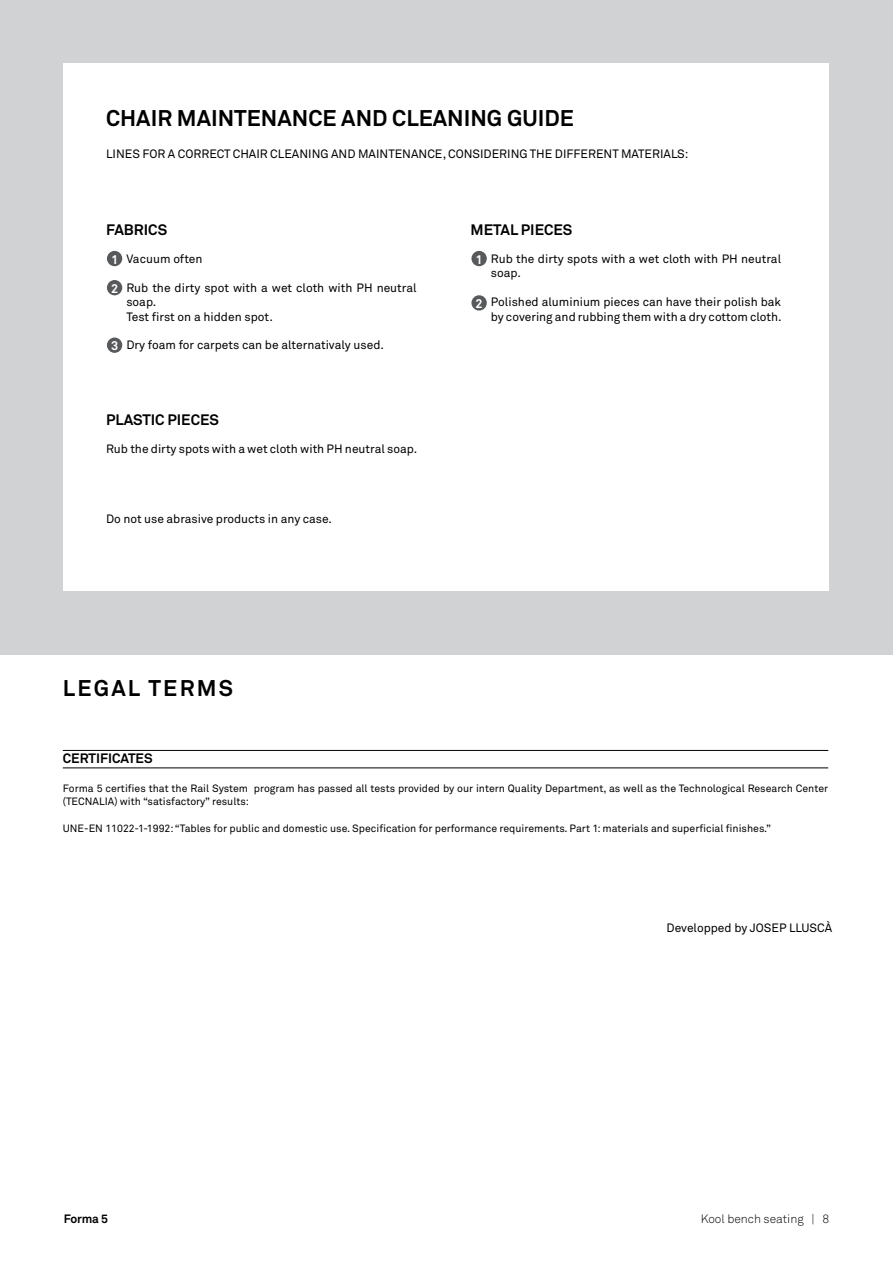
<style>
.page{position:relative;width:893px;height:1263px;background:#fff}
.page>*{position:absolute;margin:0;border:0;box-sizing:border-box;transform-origin:0 0}
.t1{font:700 22.5px "Akkurat";color:#000}
.t2{font:700 22.5px "Akkurat";letter-spacing:.1em;color:#000}
.t3{font:700 15px "Akkurat";color:#000}
.t4{font:700 13.5px "Akkurat";color:#000}
.t5{font:700 12.6px "Akkurat";color:#fff}
.t6{font:12px/14.4px "Akkurat";color:#000}
.t7{font:300 12px "Akkurat";color:#000}
.t8{font:700 12px "Akkurat";letter-spacing:-.02em;color:#000}
.t9{font:10.5px/13.5px "Akkurat";color:#000}
</style>
<div class="page">
<div style="left:0;top:0;width:893px;height:655px;background:#d1d2d4"></div>
<div style="left:64px;top:64px;width:765px;height:527px;background:#fff"></div>
<div style="left:471px;top:251px;width:16px;height:15px;background:#57595b;border-radius:50%"></div>
<div style="left:471px;top:295px;width:16px;height:16px;background:#57595b;border-radius:50%"></div>
<div style="left:107px;top:251px;width:15px;height:15px;background:#57595b;border-radius:50%"></div>
<div style="left:107px;top:280px;width:15px;height:15px;background:#57595b;border-radius:50%"></div>
<div style="left:107px;top:338px;width:15px;height:15px;background:#57595b;border-radius:50%"></div>
<hr style="left:63px;top:750px;width:765px;height:1px;background:#000">
<hr style="left:63px;top:768px;width:765px;height:1px;background:#000">
<h1 class="t1" style="left:106px;top:104px;width:469px">CHAIR MAINTENANCE AND CLEANING GUIDE</h1>
<p class="t6" style="left:106px;top:146px;width:584px">LINES FOR A CORRECT CHAIR CLEANING AND MAINTENANCE, CONSIDERING THE DIFFERENT MATERIALS:</p>
<p class="t3" style="left:106px;top:220px;width:63px">FABRICS</p>
<p class="t5" style="left:111px;top:251px;width:9px">1</p>
<p class="t5" style="left:111px;top:280px;width:9px">2</p>
<p class="t5" style="left:111px;top:338px;width:9px">3</p>
<p class="t6" style="left:126px;top:251px;width:78px">Vacuum often</p>
<p class="t6" style="left:126px;top:280px;width:292px">Rub the dirty spot with a wet cloth with PH neutral soap.<br>Test first on a hidden spot.</p>
<p class="t6" style="left:126px;top:338px;width:259px">Dry foam for carpets can be alternativaly used.</p>
<p class="t3" style="left:106px;top:410px;width:114px">PLASTIC PIECES</p>
<p class="t6" style="left:106px;top:441px;width:313px">Rub the dirty spots with a wet cloth with PH neutral soap.</p>
<p class="t6" style="left:106px;top:511px;width:227px">Do not use abrasive products in any case.</p>
<p class="t3" style="left:471px;top:220px;width:103px">METAL PIECES</p>
<p class="t5" style="left:476px;top:251px;width:9px">1</p>
<p class="t5" style="left:476px;top:296px;width:9px">2</p>
<p class="t6" style="left:491px;top:251px;width:292px">Rub the dirty spots with a wet cloth with PH neutral soap.</p>
<p class="t6" style="left:491px;top:295px;width:292px">Polished aluminium pieces can have their polish bak by covering and rubbing them with a dry cottom cloth.</p>
<h1 class="t2" style="left:63px;top:674px;width:172px">LEGAL TERMS</h1>
<p class="t4" style="left:63px;top:750px;width:91px">CERTIFICATES</p>
<p class="t9" style="left:63px;top:781px;width:767px">Forma 5 certifies that the Rail System program has passed all tests provided by our intern Quality Department, as well as the Technological Research Center (TECNALIA) with “satisfactory” results:</p>
<p class="t9" style="left:63px;top:822px;width:709px">UNE-EN 11022-1-1992: “Tables for public and domestic use. Specification for performance requirements. Part 1: materials and superficial finishes.”</p>
<p class="t8" style="left:64px;top:1211px;width:46px">Forma 5</p>
<p class="t6" style="left:666px;top:920px;width:167px">Developped by JOSEP LLUSCÀ</p>
<p class="t7" style="left:701px;top:1211px;width:130px">Kool bench seating | 8</p>
</div>
